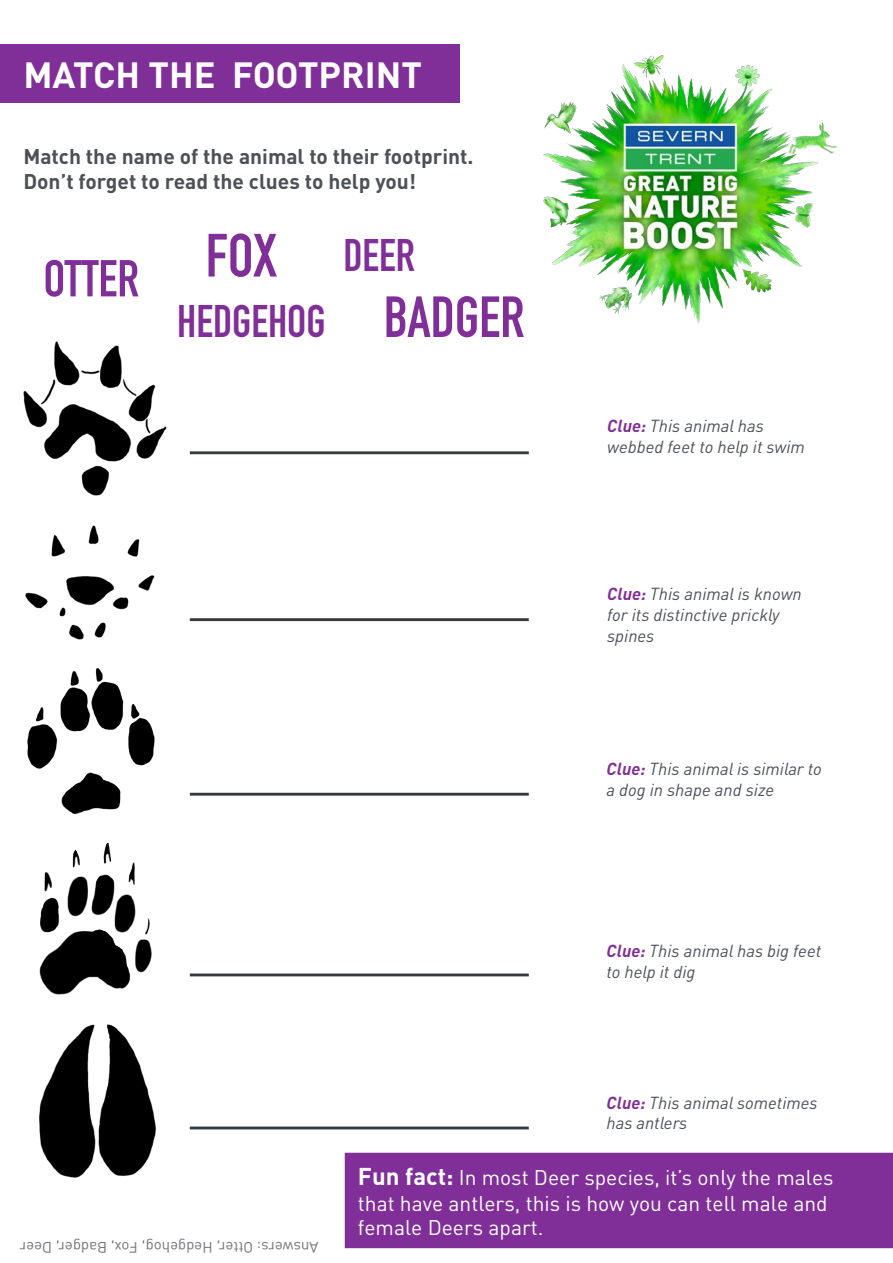
<style>
.page{position:relative;width:893px;height:1263px;background:#fff}
.page>*{position:absolute;margin:0;border:0;box-sizing:border-box;transform-origin:0 0}
.t1{font:700 60px "DIN Condensed";color:#802f98}
.t2{font:700 57px "DIN Condensed";color:#802f98}
.t3{font:700 51px "DIN Condensed";color:#802f98}
.t4{font:700 45px "DIN Condensed";color:#802f98}
.t5{font:700 36px "DINOT";color:#fff}
.t6{font:21px/25.2px "DINOT";color:#fff}
.t7{font:700 21px "DINOT";color:#4d5056}
.t8{font:italic 17.25px/20.7px "DINOT";color:#4d5056}
.t9{font:15px "DINOT";color:#75757b}
.s1{font-weight:700;color:#802f98}
.s2{font-weight:700;font-size:24px}
</style>
<div class="page">
<div style="left:0;top:45px;width:459px;height:58px;background:#802f98"></div>
<img style="left:24px;top:341px;width:143px;height:155px">
<img style="left:25px;top:525px;width:130px;height:114px">
<img style="left:28px;top:668px;width:127px;height:146px">
<img style="left:40px;top:843px;width:111px;height:151px">
<img style="left:40px;top:1024px;width:116px;height:153px">
<hr style="left:190px;top:451px;width:339px;height:3px;background:#363a3d">
<hr style="left:190px;top:618px;width:339px;height:3px;background:#363a3d">
<hr style="left:190px;top:793px;width:339px;height:3px;background:#363a3d">
<hr style="left:190px;top:973px;width:339px;height:3px;background:#363a3d">
<hr style="left:190px;top:1126px;width:339px;height:3px;background:#363a3d">
<div style="left:345px;top:1153px;width:548px;height:95px;background:#802f98"></div>
<img style="left:449px;top:44px;width:388px;height:280px">
<p class="t5" style="left:23px;top:52px;width:400px">MATCH THE FOOTPRINT</p>
<p class="t7" style="left:23px;top:143px;width:452px">Match the name of the animal to their footprint.</p>
<p class="t7" style="left:23px;top:168px;width:394px">Don’t forget to read the clues to help you!</p>
<p class="t3" style="left:43px;top:244px;width:97px">OTTER</p>
<p class="t1" style="left:206px;top:215px;width:73px">FOX</p>
<p class="t4" style="left:177px;top:291px;width:150px">HEDGEHOG</p>
<p class="t4" style="left:343px;top:225px;width:73px">DEER</p>
<p class="t2" style="left:384px;top:279px;width:142px">BADGER</p>
<p class="t8" style="left:607px;top:415px;width:199px"><span class="s1">Clue:</span> This animal has webbed feet to help it swim</p>
<p class="t8" style="left:607px;top:583px;width:196px"><span class="s1">Clue:</span> This animal is known for its distinctive prickly spines</p>
<p class="t8" style="left:606px;top:758px;width:217px"><span class="s1">Clue:</span> This animal is similar to a dog in shape and size</p>
<p class="t8" style="left:606px;top:940px;width:216px"><span class="s1">Clue:</span> This animal has big feet to help it dig</p>
<p class="t9" style="left:319px;top:1257px;width:300px;rotate:-180deg">Answers: Otter, Hedgehog, Fox, Badger, Deer</p>
<p class="t8" style="left:606px;top:1092px;width:213px"><span class="s1">Clue:</span> This animal sometimes has antlers</p>
<p class="t6" style="left:358px;top:1164px;width:477px"><span class="s2">Fun fact:</span> In most Deer species, it’s only the males that have antlers, this is how you can tell male and female Deers apart.</p>
</div>
